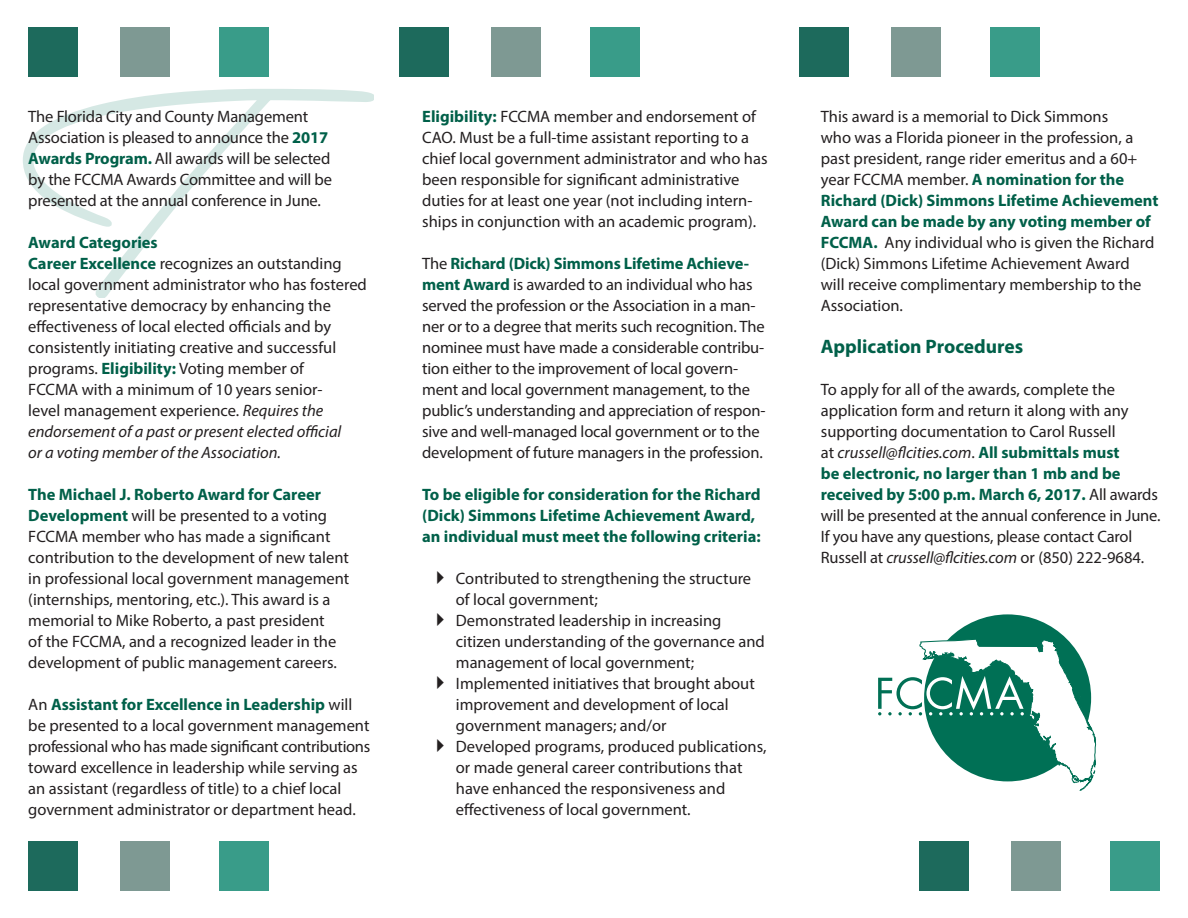
<style>
.page{position:relative;width:1188px;height:918px;background:#fff}
.page>*{position:absolute;margin:0;border:0;box-sizing:border-box;transform-origin:0 0}
.t1{font:700 19.5px "Myriad Pro";color:#006049}
.t2{font:16.5px/21px "Myriad Pro";color:#231f20}
.t3{font:700 16.5px/21px "Myriad Pro";color:#006049}
.s1{font-weight:700;color:#006049}
.s2{font-style:italic}
</style>
<div class="page">
<div style="left:924px;top:614px;width:167px;height:167px;background:#007055;border-radius:50%"></div>
<svg style="left:878px;top:637px;width:218px;height:154px"></svg>
<div style="left:220px;top:27px;width:49px;height:50px;background:#399c89"></div>
<div style="left:120px;top:27px;width:50px;height:50px;background:#7e9993"></div>
<div style="left:28px;top:27px;width:50px;height:50px;background:#1d6a5c"></div>
<div style="left:591px;top:27px;width:49px;height:50px;background:#399c89"></div>
<div style="left:492px;top:27px;width:49px;height:50px;background:#7e9993"></div>
<div style="left:399px;top:27px;width:50px;height:50px;background:#1d6a5c"></div>
<div style="left:990px;top:27px;width:50px;height:50px;background:#399c89"></div>
<div style="left:891px;top:27px;width:49px;height:50px;background:#7e9993"></div>
<div style="left:799px;top:27px;width:49px;height:50px;background:#1d6a5c"></div>
<div style="left:220px;top:841px;width:49px;height:50px;background:#399c89"></div>
<div style="left:120px;top:841px;width:50px;height:50px;background:#7e9993"></div>
<div style="left:28px;top:841px;width:50px;height:50px;background:#1d6a5c"></div>
<div style="left:1110px;top:841px;width:50px;height:50px;background:#399c89"></div>
<div style="left:1011px;top:841px;width:50px;height:50px;background:#7e9993"></div>
<div style="left:919px;top:841px;width:49px;height:50px;background:#1d6a5c"></div>
<svg style="left:23px;top:89px;width:351px;height:209px"></svg>
<p class="t2" style="left:28px;top:105px;width:305px">The Florida City and County Management Association is pleased to announce the <span class="s1">2017<br>Awards Program.</span> All awards will be selected by the FCCMA Awards Committee and will be presented at the annual conference in June.</p>
<p class="t2" style="left:28px;top:231px;width:340px"><span class="s1">Award Categories<br>Career Excellence</span> recognizes an outstanding local government administrator who has fostered representative democracy by enhancing the effectiveness of local elected officials and by consistently initiating creative and successful programs. <span class="s1">Eligibility:</span> Voting member of<br>FCCMA with a minimum of 10 years senior-<br>level management experience. <span class="s2">Requires the endorsement of a past or present elected official<br>or a voting member of the Association.</span></p>
<p class="t2" style="left:28px;top:483px;width:323px"><span class="s1">The Michael J. Roberto Award for Career Development</span> will be presented to a voting FCCMA member who has made a significant contribution to the development of new talent in professional local government management (internships, mentoring, etc.). This award is a memorial to Mike Roberto, a past president<br>of the FCCMA, and a recognized leader in the development of public management careers.</p>
<p class="t2" style="left:28px;top:693px;width:343px">An <span class="s1">Assistant for Excellence in Leadership</span> will be presented to a local government management professional who has made significant contributions toward excellence in leadership while serving as an assistant (regardless of title) to a chief local government administrator or department head.</p>
<p class="t2" style="left:422px;top:105px;width:347px"><span class="s1">Eligibility:</span> FCCMA member and endorsement of CAO. Must be a full-time assistant reporting to a chief local government administrator and who has been responsible for significant administrative duties for at least one year (not including intern&shy;ships in conjunction with an academic program).</p>
<p class="t2" style="left:422px;top:252px;width:345px">The <span class="s1">Richard (Dick) Simmons Lifetime Achieve&shy;ment Award</span> is awarded to an individual who has served the profession or the Association in a man&shy;ner or to a degree that merits such recognition. The nominee must have made a considerable contribu&shy;tion either to the improvement of local govern&shy;ment and local government management, to the public’s understanding and appreciation of respon&shy;sive and well-managed local government or to the development of future managers in the profession.</p>
<p class="t3" style="left:422px;top:483px;width:340px">To be eligible for consideration for the Richard (Dick) Simmons Lifetime Achievement Award, an individual must meet the following criteria:</p>
<p class="t2" style="left:456px;top:567px;width:312px">Contributed to strengthening the structure of local government;<br>Demonstrated leadership in increasing citizen understanding of the governance and management of local government; Implemented initiatives that brought about improvement and development of local government managers; and/or<br>Developed programs, produced publications, or made general career contributions that have enhanced the responsiveness and effectiveness of local government.</p>
<p class="t2" style="left:821px;top:105px;width:339px">This award is a memorial to Dick Simmons<br>who was a Florida pioneer in the profession, a past president, range rider emeritus and a 60+ year FCCMA member. <span class="s1">A nomination for the Richard (Dick) Simmons Lifetime Achievement Award can be made by any voting member of FCCMA.</span> Any individual who is given the Richard (Dick) Simmons Lifetime Achievement Award<br>will receive complimentary membership to the Association.</p>
<p class="t1" style="left:821px;top:333px;width:204px">Application Procedures</p>
<p class="t2" style="left:821px;top:378px;width:341px">To apply for all of the awards, complete the application form and return it along with any supporting documentation to Carol Russell<br>at <span class="s2">crussell@flcities.com</span>. <span class="s1">All submittals must<br>be electronic, no larger than 1 mb and be received by 5:00 p.m. March 6, 2017.</span> All awards will be presented at the annual conference in June.<br>If you have any questions, please contact Carol Russell at <span class="s2">crussell@flcities.com</span> or (850) 222-9684.</p>
</div>
